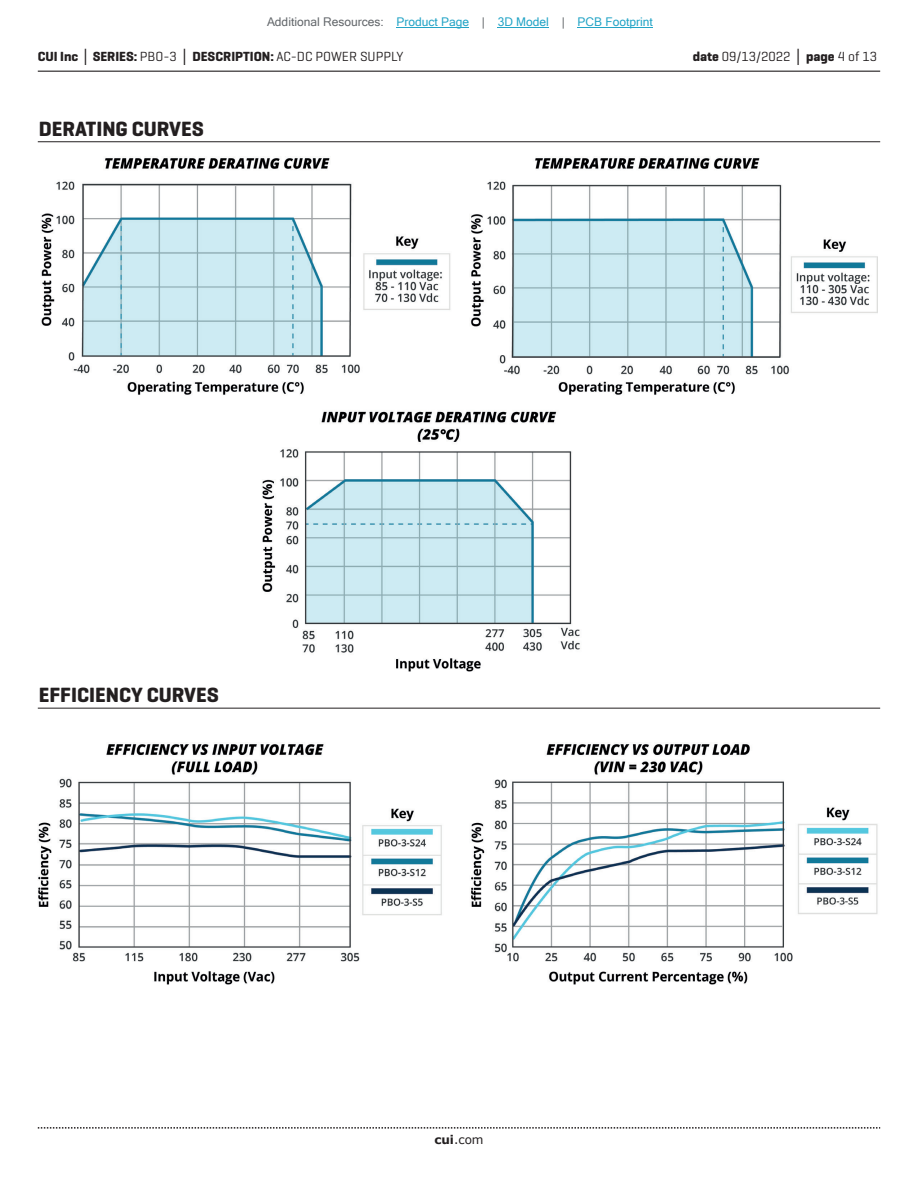
<style>
.page{position:relative;width:918px;height:1188px;background:#fff}
.page>*{position:absolute;margin:0;border:0;box-sizing:border-box;transform-origin:0 0}
.t1{font:700 21px "Geogrotesque";color:#231f20}
.t2{font:700 13.5px "Geogrotesque";color:#231f20}
.t3{font:13.5px "Geogrotesque";color:#231f20}
.t4{font:12px "Microsoft Sans Serif";color:#23a4c6}
.t5{font:12px "Verdana";color:#231f20}
.s1{color:#63676b}
.s2{font-family:"Verdana"}
.s3{font-weight:400}
.s4{font-weight:700}
.s5{font-family:"Verdana";font-weight:700}
</style>
<div class="page">
<hr style="left:38px;top:71px;width:842px;height:1px;background:#231f20">
<svg style="left:38px;top:1127px;width:842px;height:2px"></svg>
<hr style="left:38px;top:708px;width:842px;height:1px;background:#231f20">
<hr style="left:38px;top:141px;width:842px;height:1px;background:#231f20">
<img style="left:41px;top:158px;width:837px;height:514px">
<img style="left:38px;top:744px;width:840px;height:240px">
<hr style="left:397px;top:27px;width:72px;height:1px;background:#23a4c6">
<hr style="left:498px;top:27px;width:51px;height:1px;background:#23a4c6">
<hr style="left:578px;top:27px;width:75px;height:1px;background:#23a4c6">
<p class="t4" style="left:267px;top:15px;width:387px"><span class="s1">Additional Resources:</span> Product Page <span class="s1">|</span> 3D Model <span class="s1">|</span> PCB Footprint</p>
<p class="t2" style="left:38px;top:48px;width:367px">CUI Inc <span class="s2">│</span> SERIES: <span class="s3">PBO-3</span> <span class="s2">│</span> DESCRIPTION: <span class="s3">AC-DC POWER SUPPLY</span></p>
<p class="t3" style="left:693px;top:48px;width:186px"><span class="s4">date</span> 09/13/2022 <span class="s5">│</span> <span class="s4">page</span> 4 of 13</p>
<h1 class="t1" style="left:39px;top:116px;width:167px">DERATING CURVES</h1>
<h1 class="t1" style="left:39px;top:682px;width:181px">EFFICIENCY CURVES</h1>
<p class="t5" style="left:434px;top:1131px;width:51px"><span class="s4">cui</span>.com</p>
</div>
